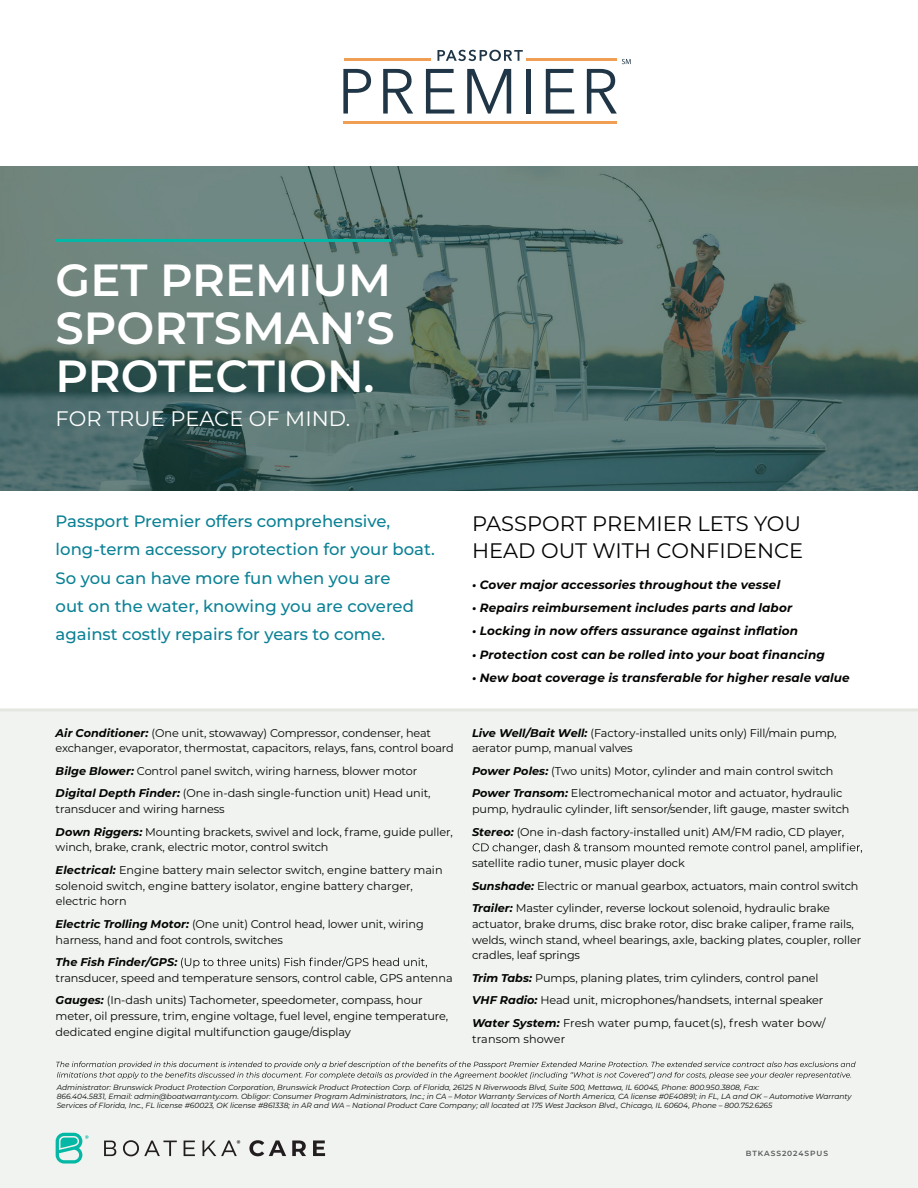
<style>
.page{position:relative;width:918px;height:1188px;background:#fff}
.page>*{position:absolute;margin:0;border:0;box-sizing:border-box;transform-origin:0 0}
.t1{font:600 45px/48px "Montserrat";color:#fff;text-align:justify}
.t2{font:21px/27px "Montserrat";color:#040503}
.t3{font:21px "Montserrat";color:#fff}
.t4{font:500 16.5px/28.5px "Montserrat";color:#0b8195}
.t5{font:italic 700 12px "Montserrat";letter-spacing:.01em;color:#040503}
.t6{font:11.25px/22.5px "Montserrat";letter-spacing:-.01em;color:#040503}
.t7{font:italic 700 11.25px "Montserrat";color:#040503}
.t8{font:11.25px "Montserrat";letter-spacing:.01em;color:#040503}
.t9{font:italic 7.5px/9px "Montserrat";color:#040503}
.t10{font:600 7.5px "Montserrat";letter-spacing:.125em;color:#58595b}
.s1{font-weight:700;font-style:italic}
</style>
<div class="page">
<img style="left:0;top:166px;width:918px;height:324px">
<div style="left:0;top:711px;width:918px;height:477px;background:#f0f3ef"></div>
<hr style="left:0;top:708px;width:918px;height:3px;background:#e3e7e0">
<hr style="left:56px;top:239px;width:335px;height:3px;background:#04b8a6">
<svg style="left:104px;top:1141px;width:12px;height:15px"></svg>
<svg style="left:123px;top:1140px;width:54px;height:16px"></svg>
<svg style="left:184px;top:1141px;width:11px;height:15px"></svg>
<svg style="left:203px;top:1140px;width:37px;height:16px"></svg>
<svg style="left:56px;top:1133px;width:32px;height:31px"></svg>
<svg style="left:249px;top:1140px;width:37px;height:16px"></svg>
<svg style="left:292px;top:1140px;width:14px;height:16px"></svg>
<svg style="left:313px;top:1140px;width:12px;height:16px"></svg>
<svg style="left:181px;top:957px;width:246px;height:11px"></svg>
<svg style="left:473px;top:843px;width:389px;height:11px"></svg>
<svg style="left:56px;top:1061px;width:800px;height:18px"></svg>
<hr style="left:526px;top:59px;width:91px;height:2px;background:#ef9e53">
<hr style="left:344px;top:59px;width:87px;height:2px;background:#ef9e53">
<hr style="left:343px;top:122px;width:274px;height:2px;background:#ef9e53">
<svg style="left:343px;top:69px;width:28px;height:45px"></svg>
<svg style="left:383px;top:69px;width:30px;height:45px"></svg>
<svg style="left:426px;top:69px;width:28px;height:45px"></svg>
<svg style="left:467px;top:69px;width:44px;height:45px"></svg>
<hr style="left:527px;top:69px;width:4px;height:45px;background:#203646">
<svg style="left:546px;top:69px;width:28px;height:45px"></svg>
<svg style="left:587px;top:59px;width:44px;height:55px"></svg>
<svg style="left:437px;top:50px;width:86px;height:11px"></svg>
<h1 class="t1" style="left:56px;top:254px;width:341px">GET PREMIUM SPORTSMAN’S PROTECTION.</h1>
<h2 class="t3" style="left:56px;top:404px;width:296px">FOR TRUE PEACE OF MIND.</h2>
<h3 class="t4" style="left:56px;top:506px;width:381px">Passport Premier offers comprehensive, long-term accessory protection for your boat.<br>So you can have more fun when you are<br>out on the water, knowing you are covered against costly repairs for years to come.</h3>
<h2 class="t2" style="left:472px;top:509px;width:333px">PASSPORT PREMIER LETS YOU<br>HEAD OUT WITH CONFIDENCE</h2>
<p class="t5" style="left:472px;top:576px;width:310px">• Cover major accessories throughout the vessel</p>
<p class="t5" style="left:472px;top:599px;width:322px">• Repairs reimbursement includes parts and labor</p>
<p class="t5" style="left:472px;top:622px;width:328px">• Locking in now offers assurance against inflation</p>
<p class="t5" style="left:472px;top:646px;width:354px">• Protection cost can be rolled into your boat financing</p>
<p class="t5" style="left:472px;top:669px;width:379px">• New boat coverage is transferable for higher resale value</p>
<p class="t6" style="left:56px;top:724px;width:400px;line-height:15.8px"><span class="s1">Air Conditioner:</span> (One unit, stowaway) Compressor, condenser, heat exchanger, evaporator, thermostat, capacitors, relays, fans, control board</p>
<p class="t6" style="left:56px;top:759px;width:377px"><span class="s1">Bilge Blower:</span> Control panel switch, wiring harness, blower motor<br><span class="s1">Digital Depth Finder:</span> (One in-dash single-function unit) Head unit,</p>
<p class="t6" style="left:56px;top:797px;width:399px">transducer and wiring harness<br><span class="s1">Down Riggers:</span> Mounting brackets, swivel and lock, frame, guide puller,</p>
<p class="t6" style="left:56px;top:836px;width:388px">winch, brake, crank, electric motor, control switch<br><span class="s1">Electrical:</span> Engine battery main selector switch, engine battery main</p>
<p class="t6" style="left:56px;top:877px;width:359px;line-height:15.8px">solenoid switch, engine battery isolator, engine battery charger, electric horn</p>
<p class="t6" style="left:56px;top:916px;width:370px;line-height:15.8px"><span class="s1">Electric Trolling Motor:</span> (One unit) Control head, lower unit, wiring harness, hand and foot controls, switches</p>
<p class="t7" style="left:56px;top:954px;width:123px">The Fish Finder/GPS:</p>
<p class="t6" style="left:56px;top:966px;width:399px">transducer, speed and temperature sensors, control cable, GPS antenna<br><span class="s1">Gauges:</span> (In-dash units) Tachometer, speedometer, compass, hour</p>
<p class="t6" style="left:56px;top:1008px;width:394px;line-height:15.8px">meter, oil pressure, trim, engine voltage, fuel level, engine temperature, dedicated engine digital multifunction gauge/display</p>
<p class="t6" style="left:472px;top:724px;width:366px;line-height:15.8px"><span class="s1">Live Well/Bait Well:</span> (Factory-installed units only) Fill/main pump, aerator pump, manual valves</p>
<p class="t6" style="left:472px;top:759px;width:372px"><span class="s1">Power Poles:</span> (Two units) Motor, cylinder and main control switch<br><span class="s1">Power Transom:</span> Electromechanical motor and actuator, hydraulic</p>
<p class="t6" style="left:472px;top:797px;width:379px">pump, hydraulic cylinder, lift sensor/sender, lift gauge, master switch<br><span class="s1">Stereo:</span> (One in-dash factory-installed unit) AM/FM radio, CD player,</p>
<p class="t6" style="left:472px;top:851px;width:388px">satellite radio tuner, music player dock<br><span class="s1">Sunshade:</span> Electric or manual gearbox, actuators, main control switch<br><span class="s1">Trailer:</span> Master cylinder, reverse lockout solenoid, hydraulic brake</p>
<p class="t6" style="left:472px;top:916px;width:391px;line-height:15.8px">actuator, brake drums, disc brake rotor, disc brake caliper, frame rails, welds, winch stand, wheel bearings, axle, backing plates, coupler, roller cradles, leaf springs</p>
<p class="t6" style="left:472px;top:966px;width:355px"><span class="s1">Trim Tabs:</span> Pumps, planing plates, trim cylinders, control panel<br><span class="s1">VHF Radio:</span> Head unit, microphones/handsets, internal speaker<br><span class="s1">Water System:</span> Fresh water pump, faucet(s), fresh water bow/</p>
<p class="t8" style="left:472px;top:1031px;width:95px">transom shower</p>
<p class="t9" style="left:57px;top:1083px;width:796px">Administrator: Brunswick Product Protection Corporation, Brunswick Product Protection Corp. of Florida, 26125 N Riverwoods Blvd, Suite 500, Mettawa, IL 60045, Phone: 800.950.3808, Fax:<br>866.404.5831, Email: admin@boatwarranty.com. Obligor: Consumer Program Administrators, Inc.; in CA – Motor Warranty Services of North America, CA license #0E40891; in FL, LA and OK – Automotive Warranty<br>Services of Florida, Inc., FL license #60023, OK license #861338; in AR and WA – National Product Care Company; all located at 175 West Jackson Blvd., Chicago, IL 60604, Phone – 800.752.6265</p>
<p class="t10" style="left:746px;top:1148px;width:84px">BTKASS2024SPUS</p>
</div>
